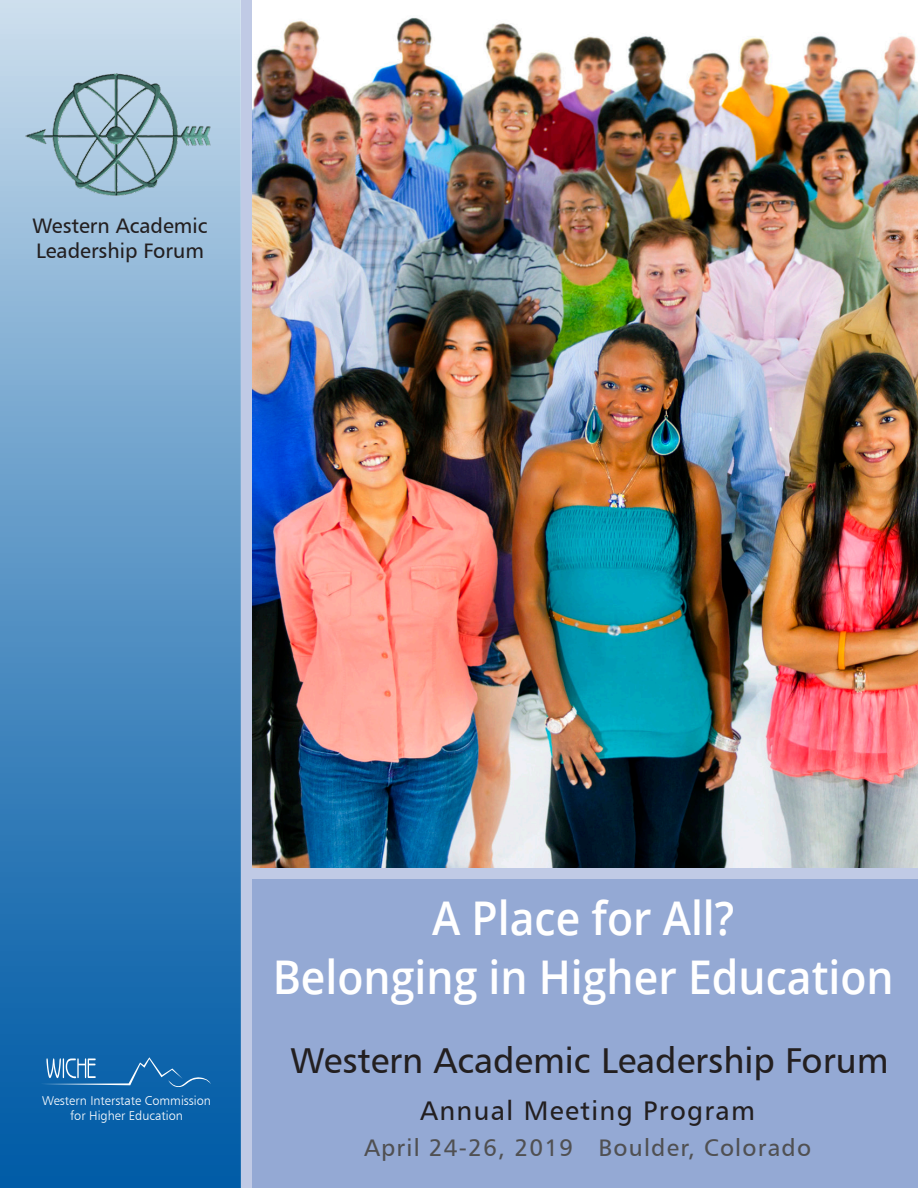
<style>
.page{position:relative;width:918px;height:1188px;background:#fff}
.page>*{position:absolute;margin:0;border:0;box-sizing:border-box;transform-origin:0 0}
.sched_time_title{font:600 46.5px "Open Sans";color:#fff;scale:.92 1}
.t1{font:36px "Humanist 777 BT Roman B";color:#231f20}
.t2{font:27px "Humanist 777 BT Roman B";letter-spacing:.05em;color:#231f20}
.t3{font:24px "Humanist 777 BT Roman B";letter-spacing:.05em;color:#505052}
.t4{font:21px "Humanist 777 BT Roman B";color:#231f20}
.t5{font:12.75px/15.3px "Humanist 777 BT Light B";color:#fff;text-align:center}
</style>
<div class="page">
<img style="left:252px;top:17px;width:666px;height:851px">
<div style="left:0;top:0;width:241px;height:1188px;background:linear-gradient(to bottom,#c5daeb,#0054a2)"></div>
<div style="left:241px;top:0;width:11px;height:1188px;background:#c0cae5"></div>
<div style="left:252px;top:868px;width:666px;height:11px;background:#c0cae5"></div>
<img style="left:21px;top:62px;width:205px;height:143px">
<svg style="left:41px;top:1057px;width:170px;height:30px;background:#2673b3"></svg>
<div style="left:252px;top:879px;width:666px;height:309px;background:#94a9d4"></div>
<p class="t4" style="left:32px;top:213px;width:177px">Western Academic</p>
<p class="t4" style="left:36px;top:238px;width:169px">Leadership Forum</p>
<p class="sched_time_title" style="left:432px;top:886px;width:330px">A Place for All?</p>
<p class="sched_time_title" style="left:273px;top:945px;width:677px">Belonging in Higher Education</p>
<p class="t1" style="left:291px;top:1038px;width:600px">Western Academic Leadership Forum</p>
<p class="t5" style="left:42px;top:1092px;width:170px">Western Interstate Commission for Higher Education</p>
<p class="t2" style="left:420px;top:1094px;width:336px">Annual Meeting Program</p>
<p class="t3" style="left:364px;top:1133px;width:449px">April 24-26, 2019 Boulder, Colorado</p>
</div>
